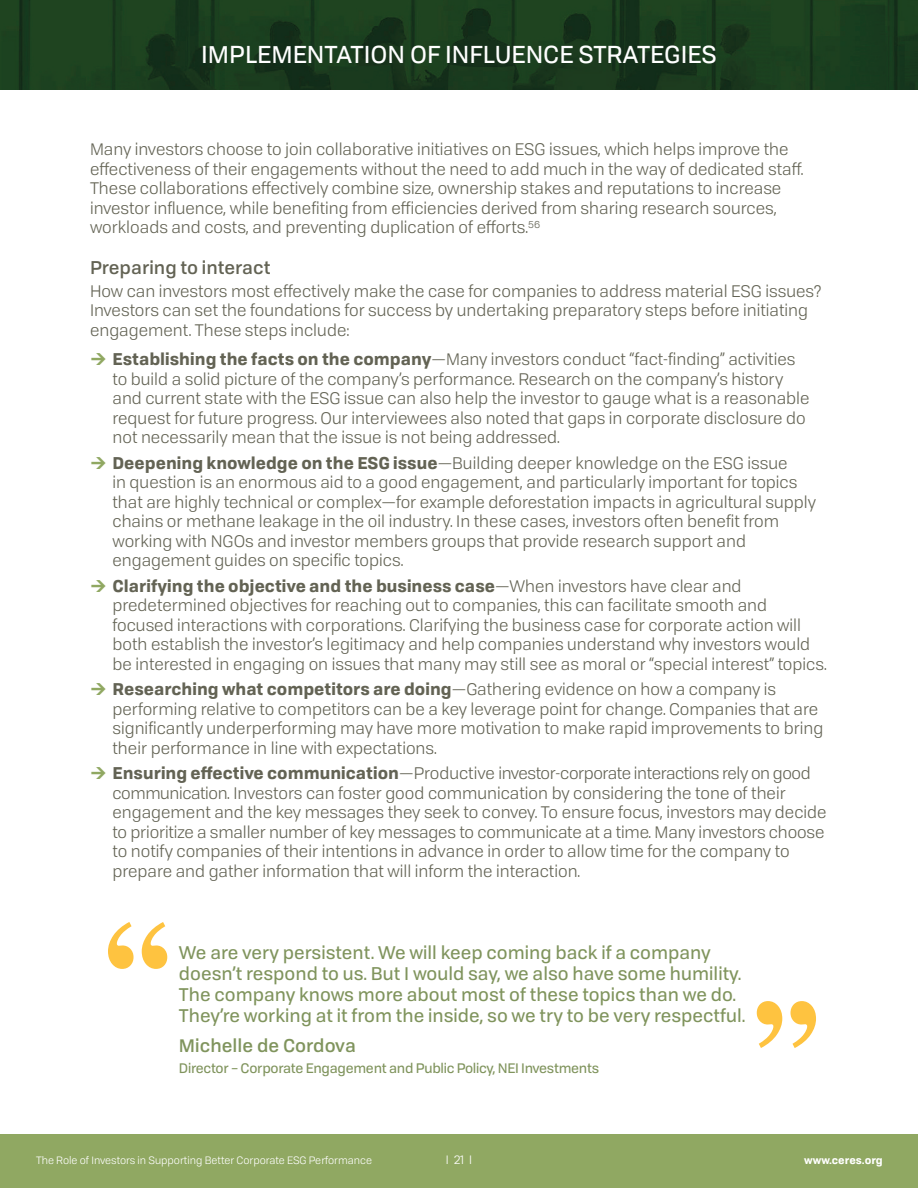
<style>
.page{position:relative;width:918px;height:1188px;background:#fff}
.page>*{position:absolute;margin:0;border:0;box-sizing:border-box;transform-origin:0 0}
.t1{font:24px "Tofino";color:#fff}
.t2{font:18px/21px "Tofino";color:#80945d}
.t3{font:500 18px "Tofino";color:#636354}
.t4{font:500 18px "Tofino";color:#80945d}
.t5{font:16.5px/19.5px "Tofino";color:#636354}
.t6{font:13.5px "Tofino";letter-spacing:-.02em;color:#80945d}
.t7{font:12px "Tofino";color:#fff}
.t8{font:10.5px "Tofino";color:#fff}
.t9{font:700 10.5px "Tofino";color:#fff}
.s1{font-weight:700}
</style>
<div class="page">
<img style="left:0;top:0;width:918px;height:90px">
<div style="left:0;top:1134px;width:918px;height:54px;background:#90a862"></div>
<svg style="left:108px;top:922px;width:59px;height:47px"></svg>
<svg style="left:757px;top:1001px;width:59px;height:47px"></svg>
<h1 class="t1" style="left:201px;top:41px;width:517px">IMPLEMENTATION OF INFLUENCE STRATEGIES</h1>
<p class="t5" style="left:90px;top:140px;width:715px">Many investors choose to join collaborative initiatives on ESG issues, which helps improve the effectiveness of their engagements without the need to add much in the way of dedicated staff.<br>These collaborations effectively combine size, ownership stakes and reputations to increase investor influence, while benefiting from efficiencies derived from sharing research sources, workloads and costs, and preventing duplication of efforts.<sup>56</sup></p>
<p class="t3" style="left:90px;top:257px;width:182px">Preparing to interact</p>
<p class="t5" style="left:90px;top:281px;width:733px">How can investors most effectively make the case for companies to address material ESG issues?<br>Investors can set the foundations for success by undertaking preparatory steps before initiating engagement. These steps include:</p>
<p class="t5" style="left:113px;top:350px;width:699px"><span class="s1">Establishing the facts on the company</span>—Many investors conduct “fact-finding” activities to build a solid picture of the company’s performance. Research on the company’s history and current state with the ESG issue can also help the investor to gauge what is a reasonable request for future progress. Our interviewees also noted that gaps in corporate disclosure do not necessarily mean that the issue is not being addressed.</p>
<p class="t5" style="left:113px;top:453px;width:705px"><span class="s1">Deepening knowledge on the ESG issue</span>—Building deeper knowledge on the ESG issue<br>in question is an enormous aid to a good engagement, and particularly important for topics that are highly technical or complex—for example deforestation impacts in agricultural supply chains or methane leakage in the oil industry. In these cases, investors often benefit from working with NGOs and investor members groups that provide research support and engagement guides on specific topics.</p>
<p class="t5" style="left:113px;top:576px;width:716px"><span class="s1">Clarifying the objective and the business case</span>—When investors have clear and predetermined objectives for reaching out to companies, this can facilitate smooth and focused interactions with corporations. Clarifying the business case for corporate action will both establish the investor’s legitimacy and help companies understand why investors would be interested in engaging on issues that many may still see as moral or “special interest” topics.</p>
<p class="t5" style="left:113px;top:680px;width:712px"><span class="s1">Researching what competitors are doing</span>—Gathering evidence on how a company is performing relative to competitors can be a key leverage point for change. Companies that are significantly underperforming may have more motivation to make rapid improvements to bring their performance in line with expectations.</p>
<p class="t5" style="left:112px;top:764px;width:716px"><span class="s1">Ensuring effective communication</span>—Productive investor-corporate interactions rely on good communication. Investors can foster good communication by considering the tone of their engagement and the key messages they seek to convey. To ensure focus, investors may decide to prioritize a smaller number of key messages to communicate at a time. Many investors choose to notify companies of their intentions in advance in order to allow time for the company to prepare and gather information that will inform the interaction.</p>
<p class="t2" style="left:179px;top:942px;width:568px">We are very persistent. We will keep coming back if a company doesn’t respond to us. But I would say, we also have some humility.<br>The company knows more about most of these topics than we do.<br>They’re working at it from the inside, so we try to be very respectful.</p>
<p class="t4" style="left:179px;top:1035px;width:179px">Michelle de Cordova</p>
<p class="t6" style="left:179px;top:1061px;width:422px">Director – Corporate Engagement and Public Policy, NEI Investments</p>
<p class="t8" style="left:36px;top:1154px;width:338px">The Role of Investors in Supporting Better Corporate ESG Performance</p>
<p class="t7" style="left:446px;top:1153px;width:28px">I21I</p>
<p class="t9" style="left:804px;top:1154px;width:80px">www.ceres.org</p>
</div>
